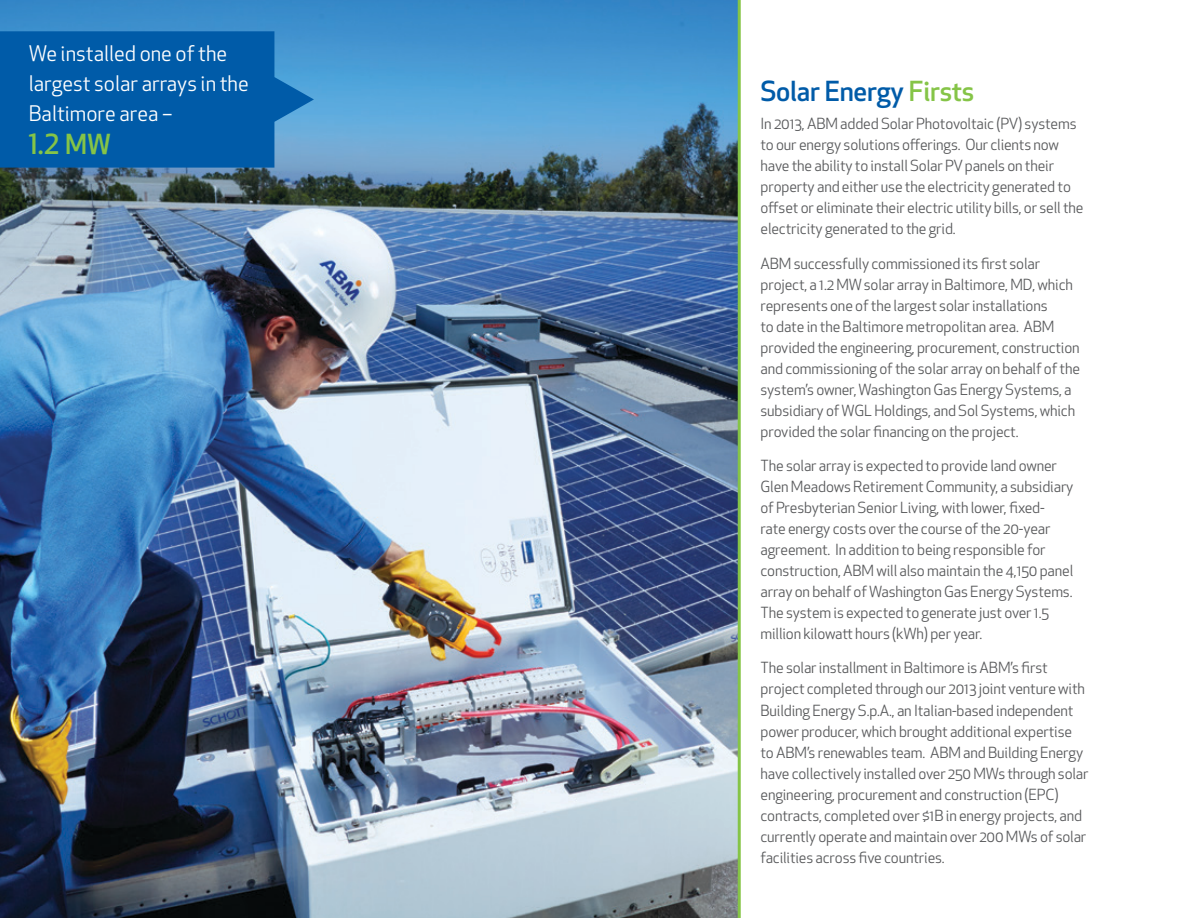
<style>
.page{position:relative;width:1188px;height:918px;background:#fff}
.page>*{position:absolute;margin:0;border:0;box-sizing:border-box;transform-origin:0 0}
.t1{font:500 27px "Apex New";letter-spacing:-.01em;color:#005ba8}
.t2{font:500 27px "Apex New";color:#85c447}
.t3{font:21px/30px "Apex New";color:#fff}
.t4{font:15px/21px "Apex New";letter-spacing:-.01em;color:#58595b}
.s1{color:#85c447}
</style>
<div class="page">
<img style="left:0;top:0;width:738px;height:918px">
<hr style="left:738px;top:0;width:3px;height:918px;background:#85c447">
<svg style="left:0;top:31px;width:314px;height:137px;background:#0962ac"></svg>
<h2 class="t3" style="left:29px;top:38px;width:222px">We installed one of the largest solar arrays in the<br>Baltimore area –</h2>
<h1 class="t2" style="left:29px;top:126px;width:84px">1.2 MW</h1>
<h1 class="t1" style="left:760px;top:73px;width:216px">Solar Energy <span class="s1">Firsts</span></h1>
<p class="t4" style="left:760px;top:113px;width:324px">In 2013, ABM added Solar Photovoltaic (PV) systems to our energy solutions offerings. Our clients now have the ability to install Solar PV panels on their property and either use the electricity generated to offset or eliminate their electric utility bills, or sell the electricity generated to the grid.</p>
<p class="t4" style="left:760px;top:253px;width:321px">ABM successfully commissioned its first solar project, a 1.2 MW solar array in Baltimore, MD, which represents one of the largest solar installations<br>to date in the Baltimore metropolitan area. ABM provided the engineering, procurement, construction and commissioning of the solar array on behalf of the system’s owner, Washington Gas Energy Systems, a subsidiary of WGL Holdings, and Sol Systems, which provided the solar financing on the project.</p>
<p class="t4" style="left:760px;top:455px;width:315px">The solar array is expected to provide land owner Glen Meadows Retirement Community, a subsidiary of Presbyterian Senior Living, with lower, fixed&shy;rate energy costs over the course of the 20-year agreement. In addition to being responsible for construction, ABM will also maintain the 4,150 panel array on behalf of Washington Gas Energy Systems.<br>The system is expected to generate just over 1.5 million kilowatt hours (kWh) per year.</p>
<p class="t4" style="left:760px;top:658px;width:330px">The solar installment in Baltimore is ABM’s first project completed through our 2013 joint venture with Building Energy S.p.A., an Italian-based independent power producer, which brought additional expertise to ABM’s renewables team. ABM and Building Energy have collectively installed over 250 MWs through solar engineering, procurement and construction (EPC) contracts, completed over $1B in energy projects, and currently operate and maintain over 200 MWs of solar facilities across five countries.</p>
</div>
